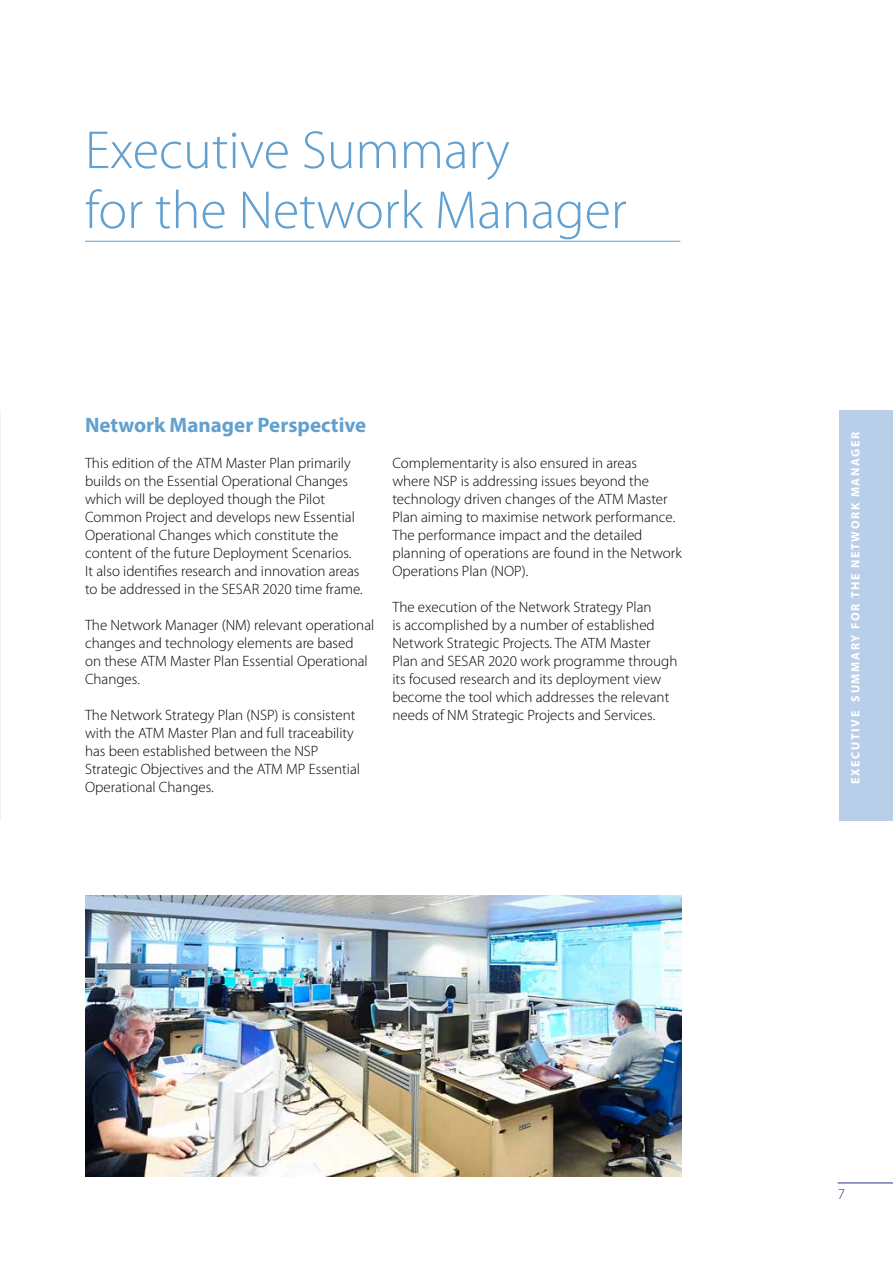
<style>
.page{position:relative;width:893px;height:1263px;background:#fff}
.page>*{position:absolute;margin:0;border:0;box-sizing:border-box;transform-origin:0 0}
.t1{font:300 54px/60px "Myriad Pro";color:#62a0cf}
.t2{font:700 21px "Myriad Pro";color:#62a0cf}
.t3{font:300 15px/18px "Myriad Pro";color:#000}
.t4{font:300 15px "Myriad Pro";color:#28348b}
.t5{font:700 12px "Myriad Pro";letter-spacing:.14em;color:#fff}
</style>
<div class="page">
<div style="left:839px;top:410px;width:54px;height:411px;background:#b9cfe9"></div>
<hr style="left:838px;top:1182px;width:55px;height:1px;background:#28348b">
<hr style="left:85px;top:241px;width:595px;height:1px;background:#62a0cf">
<img style="left:85px;top:895px;width:596px;height:281px">
<h1 class="t1" style="left:85px;top:121px;width:543px">Executive Summary<br>for the Network Manager</h1>
<h2 class="t2" style="left:85px;top:411px;width:283px">Network Manager Perspective</h2>
<p class="t3" style="left:85px;top:454px;width:279px">This edition of the ATM Master Plan primarily builds on the Essential Operational Changes which will be deployed though the Pilot Common Project and develops new Essential Operational Changes which constitute the content of the future Deployment Scenarios.<br>It also identifies research and innovation areas to be addressed in the SESAR 2020 time frame.</p>
<p class="t3" style="left:85px;top:616px;width:291px">The Network Manager (NM) relevant operational changes and technology elements are based<br>on these ATM Master Plan Essential Operational Changes.</p>
<p class="t3" style="left:85px;top:706px;width:276px">The Network Strategy Plan (NSP) is consistent with the ATM Master Plan and full traceability has been established between the NSP Strategic Objectives and the ATM MP Essential Operational Changes.</p>
<p class="t3" style="left:392px;top:454px;width:291px">Complementarity is also ensured in areas<br>where NSP is addressing issues beyond the technology driven changes of the ATM Master Plan aiming to maximise network performance.<br>The performance impact and the detailed planning of operations are found in the Network Operations Plan (NOP).</p>
<p class="t3" style="left:392px;top:598px;width:287px">The execution of the Network Strategy Plan<br>is accomplished by a number of established Network Strategic Projects. The ATM Master Plan and SESAR 2020 work programme through its focused research and its deployment view become the tool which addresses the relevant needs of NM Strategic Projects and Services.</p>
<p class="t5" style="left:848px;top:784px;width:354px;rotate:-90deg">EXECUTIVE SUMMARY FOR THE NETWORK MANAGER</p>
<p class="t4" style="left:838px;top:1186px;width:9px">7</p>
</div>
